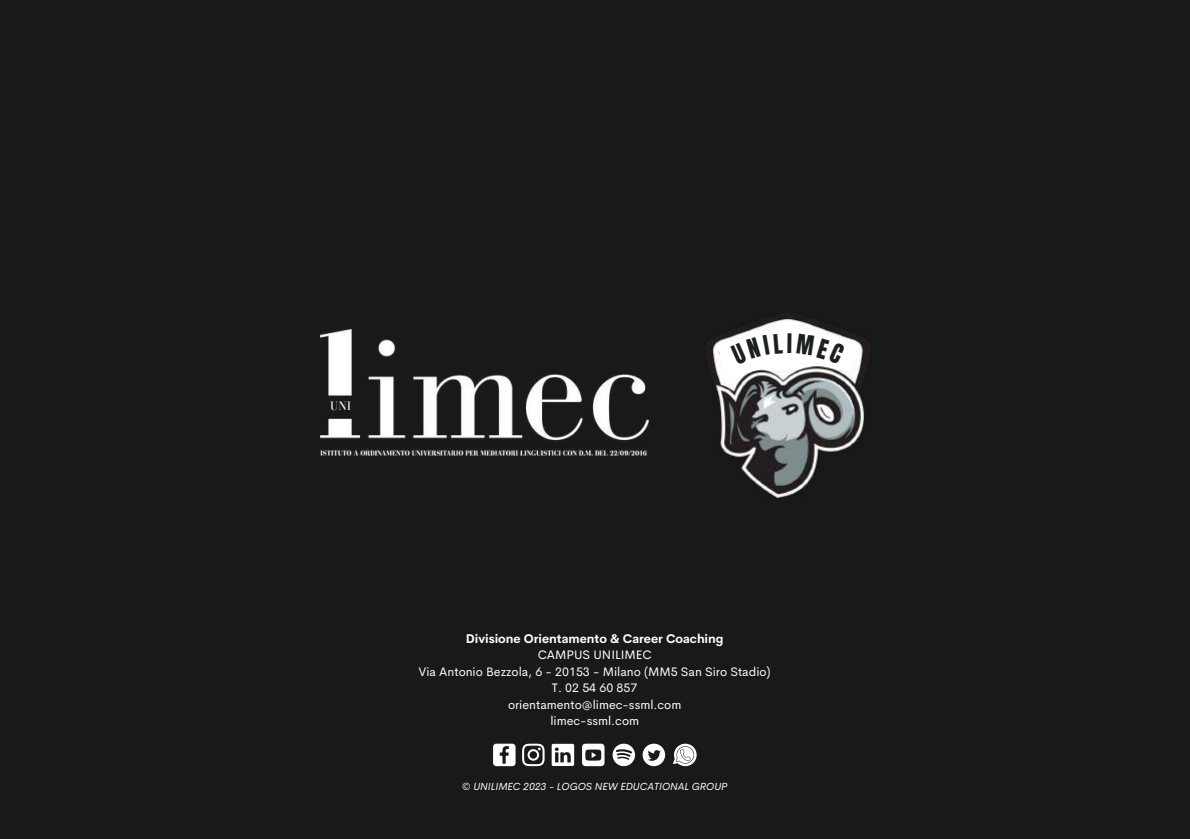
<style>
.page{position:relative;width:1190px;height:839px;background:#fff}
.page>*{position:absolute;margin:0;border:0;box-sizing:border-box;transform-origin:0 0}
.t1{font:12.6px "Bodoni FLF";color:#fff}
.t2{font:12.4px/16.4px "Cerebri Sans";color:#fff;text-align:center}
.t3{font:700 12.4px "Cerebri Sans";color:#fff}
.t4{font:italic 10.4px "Cerebri Sans";color:#fff}
</style>
<div class="page">
<div style="left:0;top:0;width:1190px;height:838px;background:#171a17"></div>
<img style="left:320px;top:329px;width:320px;height:126px">
<svg style="left:522px;top:743px;width:23px;height:23px"></svg>
<svg style="left:552px;top:743px;width:22px;height:23px"></svg>
<div style="left:582px;top:743px;width:23px;height:23px;background:#fff;border-radius:3px"></div>
<svg style="left:585px;top:749px;width:16px;height:11px"></svg>
<svg style="left:613px;top:743px;width:22px;height:23px"></svg>
<svg style="left:493px;top:743px;width:23px;height:23px"></svg>
<svg style="left:643px;top:743px;width:22px;height:23px"></svg>
<div style="left:320px;top:397px;width:41px;height:18px;background:#171a17"></div>
<img style="left:640px;top:313px;width:230px;height:185px">
<svg style="left:673px;top:743px;width:24px;height:23px"></svg>
<svg style="left:717px;top:323px;width:142px;height:55px;background:#d4d4d4"></svg>
<p class="t1" style="left:330px;top:399px;width:22px">UNI</p>
<p class="t3" style="left:466px;top:630px;width:259px">Divisione Orientamento &amp; Career Coaching</p>
<p class="t2" style="left:418px;top:646px;width:354px">CAMPUS UNILIMEC<br>Via Antonio Bezzola, 6 - 20153 - Milano (MM5 San Siro Stadio)<br>T. 02 54 60 857<br>orientamento@limec-ssml.com<br>limec-ssml.com</p>
<p class="t4" style="left:462px;top:779px;width:267px">© UNILIMEC 2023 - LOGOS NEW EDUCATIONAL GROUP</p>
</div>
